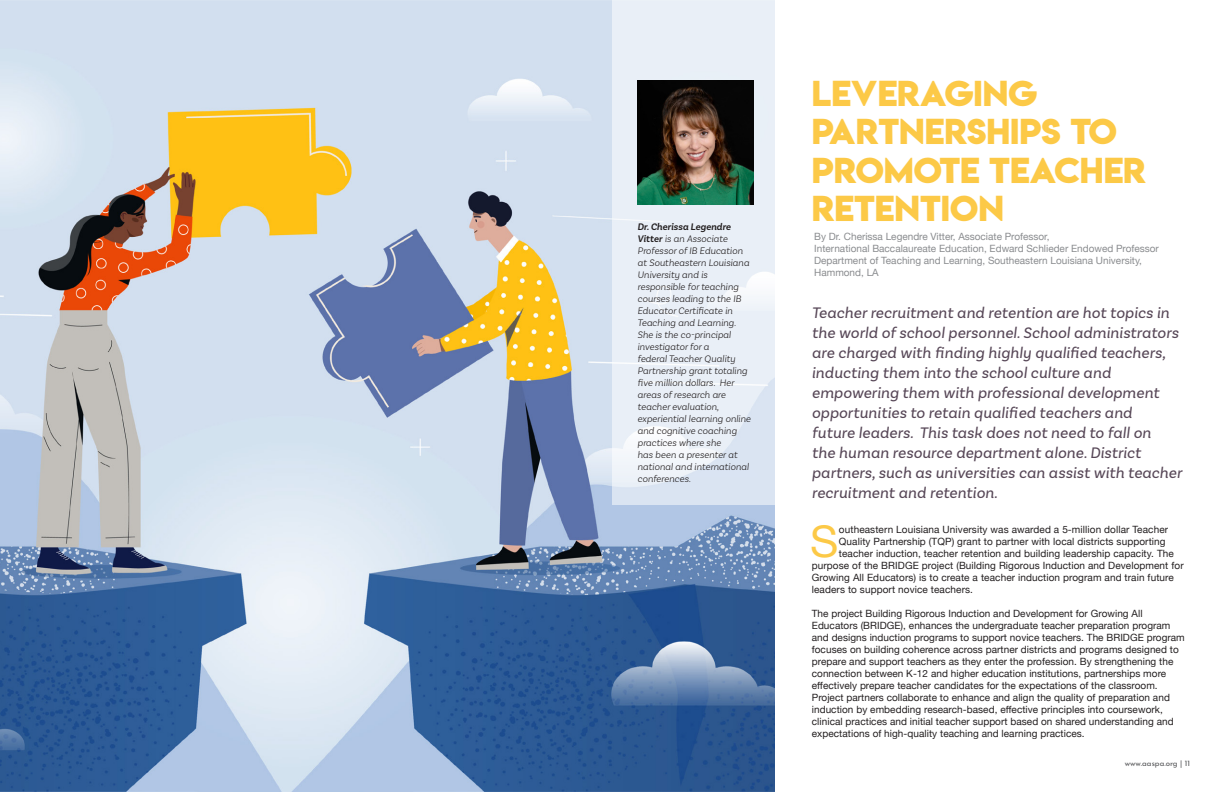
<style>
.page{position:relative;width:1224px;height:792px;background:#fff}
.page>*{position:absolute;margin:0;border:0;box-sizing:border-box;transform-origin:0 0}
.t1{font:43.6px "Helvetica Neue";color:#fcc947}
.t2{font:32px/38.4px "Lemon Milkbold";color:#fcc947}
.t3{font:italic 16px/20px "Basic Sans";letter-spacing:.01em;color:#574757}
.t4{font:10px/12px "Helvetica Neue";letter-spacing:.005em;color:#231f20}
.t5{font:italic 300 10px/12px "Basic Sans";color:#231f20}
.t6{font:10px/12px "Helvetica Neue";color:#8a8c8f}
.t7{font:8px "Josefin Sans";color:#57585a}
.s1{font-weight:600}
</style>
<div class="page">
<img style="left:0;top:0;width:775px;height:792px">
<svg style="left:612px;top:0;width:163px;height:504px;fill:#e9eff7"></svg>
<img style="left:638px;top:80px;width:116px;height:124px">
<p class="t5" style="left:638px;top:220px;width:115px"><span class="s1">Dr. Cherissa Legendre<br>Vitter</span> is an Associate<br>Professor of IB Education at Southeastern Louisiana<br>University and is responsible for teaching courses leading to the IB<br>Educator Certificate in<br>Teaching and Learning.<br>She is the co-principal investigator for a<br>federal Teacher Quality<br>Partnership grant totaling five million dollars. Her areas of research are teacher evaluation, experiential learning online and cognitive coaching practices where she<br>has been a presenter at national and international conferences.</p>
<h2 class="t2" style="left:812px;top:74px;width:336px">LEVERAGING<br>PARTNERSHIPS TO<br>PROMOTE TEACHER<br>RETENTION</h2>
<p class="t6" style="left:814px;top:231px;width:346px">By Dr. Cherissa Legendre Vitter, Associate Professor,<br>International Baccalaureate Education, Edward Schlieder Endowed Professor Department of Teaching and Learning, Southeastern Louisiana University, Hammond, LA</p>
<p class="t3" style="left:812px;top:302px;width:372px">Teacher recruitment and retention are hot topics in the world of school personnel. School administrators are charged with finding highly qualified teachers, inducting them into the school culture and empowering them with professional development opportunities to retain qualified teachers and<br>future leaders. This task does not need to fall on<br>the human resource department alone. District partners, such as universities can assist with teacher recruitment and retention.</p>
<h1 class="t1" style="left:810px;top:510px;width:30px">S</h1>
<p class="t4" style="left:839px;top:524px;width:331px">outheastern Louisiana University was awarded a 5-million dollar Teacher</p>
<p class="t4" style="left:839px;top:536px;width:328px">Quality Partnership (TQP) grant to partner with local districts supporting</p>
<p class="t4" style="left:839px;top:548px;width:336px">teacher induction, teacher retention and building leadership capacity. The</p>
<p class="t4" style="left:812px;top:560px;width:373px">purpose of the BRIDGE project (Building Rigorous Induction and Development for</p>
<p class="t4" style="left:812px;top:572px;width:364px">Growing All Educators) is to create a teacher induction program and train future</p>
<p class="t4" style="left:812px;top:584px;width:163px">leaders to support novice teachers.</p>
<p class="t4" style="left:812px;top:608px;width:374px">The project Building Rigorous Induction and Development for Growing All Educators (BRIDGE), enhances the undergraduate teacher preparation program and designs induction programs to support novice teachers. The BRIDGE program focuses on building coherence across partner districts and programs designed to prepare and support teachers as they enter the profession. By strengthening the connection between K-12 and higher education institutions, partnerships more effectively prepare teacher candidates for the expectations of the classroom.<br>Project partners collaborate to enhance and align the quality of preparation and induction by embedding research-based, effective principles into coursework, clinical practices and initial teacher support based on shared understanding and expectations of high-quality teaching and learning practices.</p>
<p class="t7" style="left:1125px;top:756px;width:67px">www.aaspa.org | 11</p>
</div>
